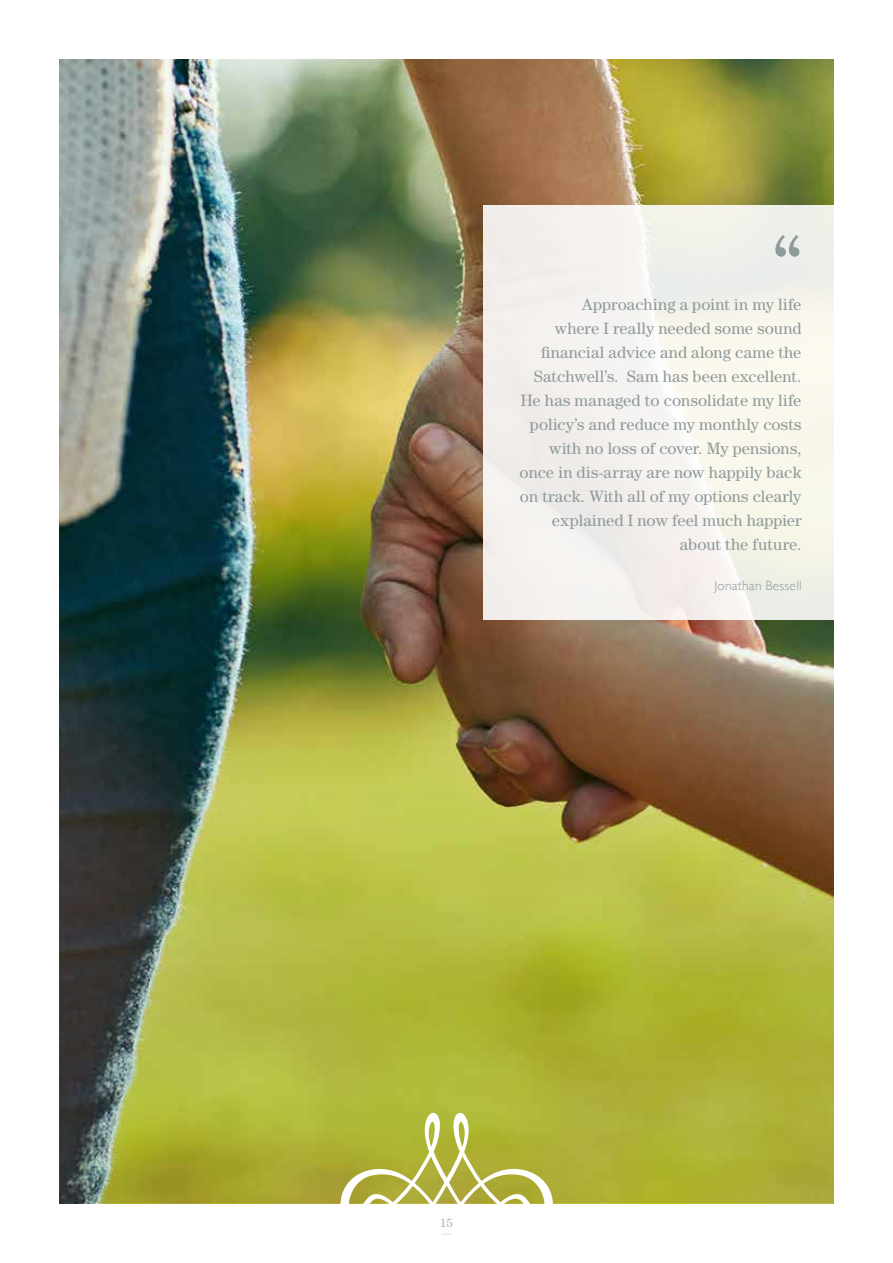
<style>
.page{position:relative;width:893px;height:1263px;background:#fff}
.page>*{position:absolute;margin:0;border:0;box-sizing:border-box;transform-origin:0 0}
.t1{font:81px "Century";color:#8f9c9c}
.t2{font:16.5px/24px "Century";color:#8f9c9c;text-align:right}
.t3{font:300 13.5px "Gill Sans";letter-spacing:.015em;color:#8f9c9c}
.t4{font:300 12px "Century";color:#8f9c9c}
</style>
<div class="page">
<img style="left:60px;top:60px;width:773px;height:1143px">
<div style="left:483px;top:205px;width:410px;height:414px;background:linear-gradient(to right,#f0ece9,#fbfbf5)"></div>
<svg style="left:340px;top:1113px;width:213px;height:91px;background:#b9bb53"></svg>
<svg style="left:441px;top:1233px;width:11px;height:2px"></svg>
<h1 class="t1" style="left:772px;top:218px;width:33px">“</h1>
<p class="t2" style="left:520px;top:292px;width:283px">Approaching a point in my life<br>where I really needed some sound financial advice and along came the Satchwell’s. Sam has been excellent.<br>He has managed to consolidate my life policy’s and reduce my monthly costs with no loss of cover. My pensions, once in dis-array are now happily back on track. With all of my options clearly explained I now feel much happier about the future.</p>
<p class="t3" style="left:714px;top:575px;width:89px">Jonathan Bessell</p>
<p class="t4" style="left:440px;top:1216px;width:14px">15</p>
</div>
